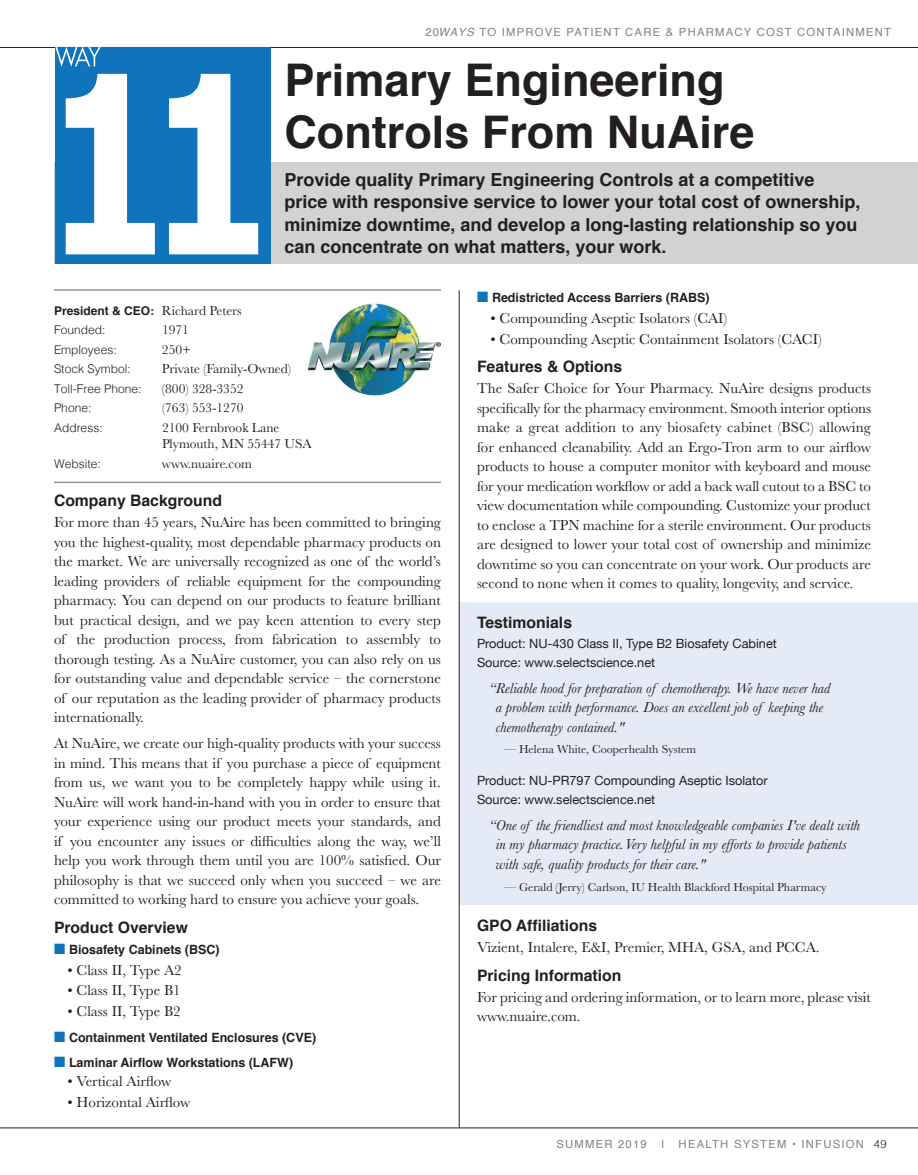
<style>
.page{position:relative;width:918px;height:1175px;background:#fff}
.page>*{position:absolute;margin:0;border:0;box-sizing:border-box;transform-origin:0 0}
.t1{font:700 45px/52.5px "Helvetica";color:#231f20}
.t2{font:700 18px/22.5px "Helvetica";color:#231f20}
.t3{font:700 15.75px "Helvetica";color:#231f20}
.t4{font:15px/19.5px "Baskerville";color:#231f20;text-align:justify}
.t5{font:italic 15px/19.5px "Baskerville";color:#231f20}
.t6{font:13.5px/16.5px "Baskerville";color:#231f20}
.t7{font:12.75px/19.5px "Helvetica Neue";color:#231f20}
.t8{font:700 12.75px "Helvetica";color:#231f20}
.t9{font:12px "Baskerville";color:#231f20}
.t10{font:300 12px "Helvetica";color:#231f20}
.t11{font:700 12px/19.5px "Helvetica";color:#231f20}
.t12{font:11.25px "Helvetica";letter-spacing:.11em;color:#808285}
.s1{font-style:italic}
.s2{font-family:"Baskerville";font-weight:400;font-size:13.5px}
.s3{font-weight:300}
.s4{color:#1074bc}
.s5{font-weight:300;color:#231f20}
</style>
<div class="page">
<hr style="left:0;top:47px;width:918px;height:1px;background:#231f20">
<div style="left:55px;top:162px;width:863px;height:101px;background:#d1d2d4"></div>
<hr style="left:54px;top:481px;width:387px;height:2px;background:#939598">
<div style="left:459px;top:602px;width:459px;height:302px;background:#e5ebf6"></div>
<img style="left:307px;top:303px;width:134px;height:93px">
<hr style="left:54px;top:289px;width:387px;height:2px;background:#939598">
<div style="left:55px;top:47px;width:216px;height:216px;background:#1074bc"></div>
<svg style="left:66px;top:74px;width:89px;height:180px"></svg>
<svg style="left:169px;top:74px;width:89px;height:180px"></svg>
<svg style="left:55px;top:47px;width:46px;height:20px"></svg>
<hr style="left:0;top:1127px;width:918px;height:1px;background:#231f20">
<hr style="left:459px;top:290px;width:1px;height:837px;background:#231f20">
<p class="t12" style="left:425px;top:23px;width:467px">20<span class="s1">WAYS</span> TO IMPROVE PATIENT CARE &amp; PHARMACY COST CONTAINMENT</p>
<h1 class="t1" style="left:284px;top:54px;width:472px">Primary Engineering<br>Controls From NuAire</h1>
<p class="t2" style="left:284px;top:168px;width:578px">Provide quality Primary Engineering Controls at a competitive price with responsive service to lower your total cost of ownership, minimize downtime, and develop a long-lasting relationship so you can concentrate on what matters, your work.</p>
<p class="t11" style="left:54px;top:301px;width:189px">President &amp; CEO: <span class="s2">Richard Peters<br></span><span class="s3">Founded:</span></p>
<p class="t6" style="left:162px;top:322px;width:28px">1971</p>
<p class="t10" style="left:54px;top:339px;width:64px">Employees:</p>
<p class="t6" style="left:162px;top:341px;width:31px">250+</p>
<p class="t10" style="left:54px;top:359px;width:78px">Stock Symbol:</p>
<p class="t6" style="left:162px;top:361px;width:131px">Private (Family-Owned)</p>
<p class="t10" style="left:54px;top:378px;width:89px">Toll-Free Phone:</p>
<p class="t6" style="left:162px;top:380px;width:83px">(800) 328-3352</p>
<p class="t10" style="left:54px;top:398px;width:39px">Phone:</p>
<p class="t6" style="left:162px;top:400px;width:83px">(763) 553-1270</p>
<p class="t10" style="left:54px;top:417px;width:50px">Address:</p>
<p class="t6" style="left:162px;top:419px;width:151px">2100 Fernbrook Lane<br>Plymouth, MN 55447 USA</p>
<p class="t10" style="left:54px;top:453px;width:48px">Website:</p>
<p class="t6" style="left:162px;top:455px;width:91px">www.nuaire.com</p>
<p class="t3" style="left:54px;top:488px;width:170px">Company Background</p>
<p class="t4" style="left:54px;top:513px;width:389px">For more than 45 years, NuAire has been committed to bringing you the highest-quality, most dependable pharmacy products on the market. We are universally recognized as one of the world’s leading providers of reliable equipment for the compounding pharmacy. You can depend on our products to feature brilliant but practical design, and we pay keen attention to every step of the production process, from fabrication to assembly to thorough testing. As a NuAire customer, you can also rely on us for outstanding value and dependable service – the cornerstone of our reputation as the leading provider of pharmacy products internationally.</p>
<p class="t4" style="left:54px;top:733px;width:389px">At NuAire, we create our high-quality products with your success in mind. This means that if you purchase a piece of equipment from us, we want you to be completely happy while using it.<br>NuAire will work hand-in-hand with you in order to ensure that your experience using our product meets your standards, and if you encounter any issues or difficulties along the way, we’ll help you work through them until you are 100% satisfied. Our philosophy is that we succeed only when you succeed – we are committed to working hard to ensure you achieve your goals.</p>
<p class="t3" style="left:54px;top:914px;width:135px">Product Overview</p>
<p class="t8" style="left:54px;top:938px;width:167px"><span class="s4">■</span> Biosafety Cabinets (BSC)</p>
<p class="t4" style="left:68px;top:960px;width:116px">• Class II, Type A2</p>
<p class="t4" style="left:68px;top:981px;width:115px">• Class II, Type B1</p>
<p class="t4" style="left:68px;top:1002px;width:115px">• Class II, Type B2</p>
<p class="t8" style="left:54px;top:1027px;width:264px"><span class="s4">■</span> Containment Ventilated Enclosures (CVE)</p>
<p class="t8" style="left:54px;top:1052px;width:241px"><span class="s4">■</span> Laminar Airflow Workstations (LAFW)</p>
<p class="t4" style="left:68px;top:1071px;width:105px">• Vertical Airflow</p>
<p class="t4" style="left:68px;top:1092px;width:124px">• Horizontal Airflow</p>
<p class="t8" style="left:477px;top:287px;width:234px"><span class="s4">■</span> Redistricted Access Barriers (RABS)</p>
<p class="t4" style="left:490px;top:308px;width:238px">• Compounding Aseptic Isolators (CAI)</p>
<p class="t4" style="left:490px;top:329px;width:333px">• Compounding Aseptic Containment Isolators (CACI)</p>
<p class="t3" style="left:477px;top:354px;width:147px">Features &amp; Options</p>
<p class="t4" style="left:477px;top:379px;width:396px">The Safer Choice for Your Pharmacy. NuAire designs products specifically for the pharmacy environment. Smooth interior options make a great addition to any biosafety cabinet (BSC) allowing for enhanced cleanability. Add an Ergo-Tron arm to our airflow products to house a computer monitor with keyboard and mouse for your medication workflow or add a back wall cutout to a BSC to view documentation while compounding. Customize your product to enclose a TPN machine for a sterile environment. Our products are designed to lower your total cost of ownership and minimize downtime so you can concentrate on your work. Our products are second to none when it comes to quality, longevity, and service.</p>
<p class="t3" style="left:477px;top:610px;width:97px">Testimonials</p>
<p class="t7" style="left:477px;top:634px;width:301px">Product: NU-430 Class II, Type B2 Biosafety Cabinet<br>Source: www.selectscience.net</p>
<p class="t5" style="left:496px;top:678px;width:336px;text-indent:-7px">“Reliable hood for preparation of chemotherapy. We have never had a problem with performance. Does an excellent job of keeping the chemotherapy contained."</p>
<p class="t9" style="left:504px;top:741px;width:194px">— Helena White, Cooperhealth System</p>
<p class="t7" style="left:477px;top:771px;width:292px">Product: NU-PR797 Compounding Aseptic Isolator<br>Source: www.selectscience.net</p>
<p class="t5" style="left:496px;top:815px;width:366px;text-indent:-7px">“One of the friendliest and most knowledgeable companies I've dealt with in my pharmacy practice. Very helpful in my efforts to provide patients with safe, quality products for their care."</p>
<p class="t9" style="left:504px;top:879px;width:324px">— Gerald (Jerry) Carlson, IU Health Blackford Hospital Pharmacy</p>
<p class="t3" style="left:477px;top:912px;width:122px">GPO Affiliations</p>
<p class="t4" style="left:477px;top:937px;width:344px">Vizient, Intalere, E&amp;I, Premier, MHA, GSA, and PCCA.</p>
<p class="t3" style="left:477px;top:962px;width:146px">Pricing Information</p>
<p class="t4" style="left:477px;top:987px;width:396px">For pricing and ordering information, or to learn more, please visit www.nuaire.com.</p>
<p class="t12" style="left:556px;top:1135px;width:92px">SUMMER 2019</p>
<p class="t12" style="left:661px;top:1135px;width:5px">I</p>
<p class="t12" style="left:679px;top:1135px;width:209px">HEALTH SYSTEM • INFUSION <span class="s5">49</span></p>
</div>
